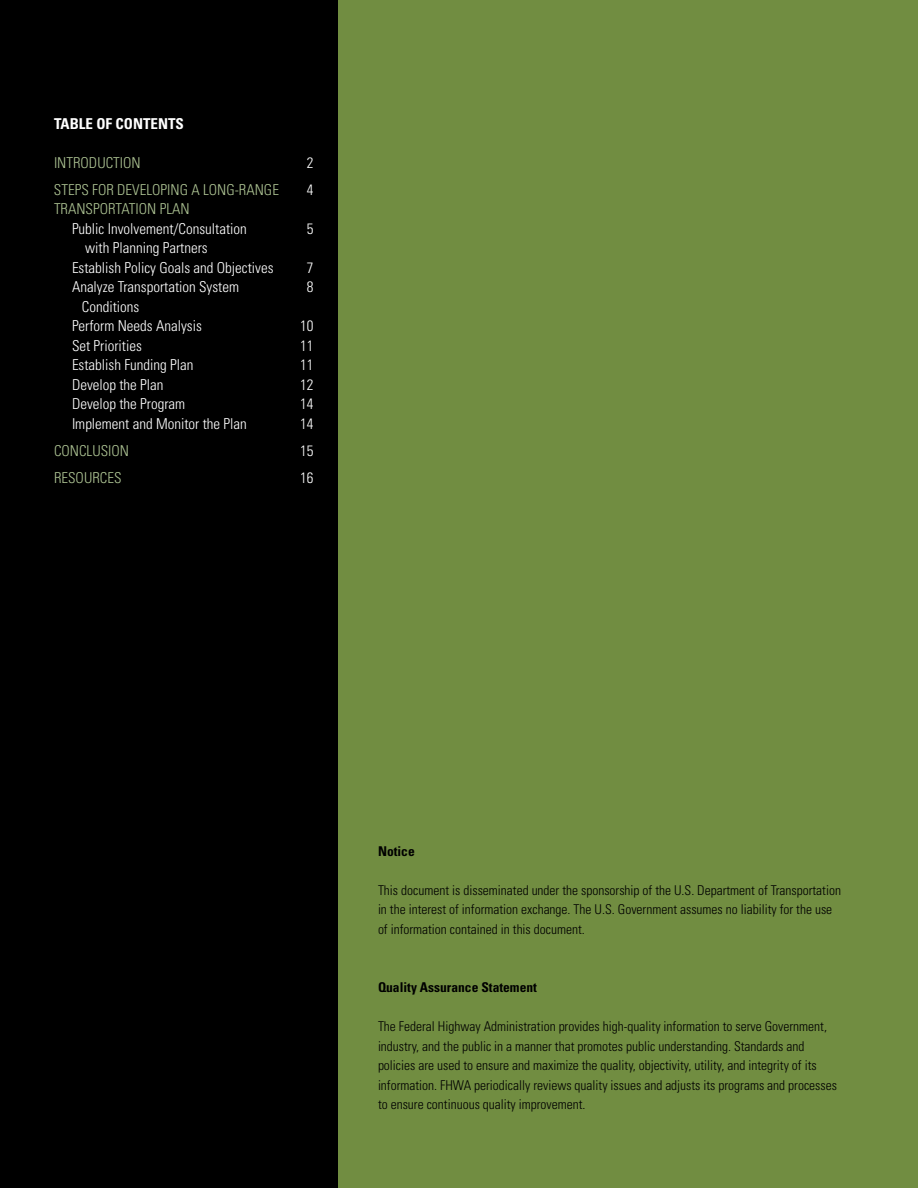
<style>
.page{position:relative;width:918px;height:1188px;background:#718d41}
.page>*{position:absolute;margin:0;border:0;box-sizing:border-box;transform-origin:0 0}
.t1{font:300 condensed 15px/19.5px "Univers";color:#fff}
.t2{font:300 condensed 15px "Univers";color:#adc393}
.t3{font:700 condensed 15px "Univers";color:#fff}
.t4{font:300 condensed 13.5px/19.5px "Univers";color:#000}
.t5{font:700 condensed 13.5px "Univers";color:#000}
</style>
<div class="page">
<div style="left:0;top:0;width:338px;height:1188px;background:#000"></div>
<p class="t3" style="left:54px;top:114px;width:131px">TABLE OF CONTENTS</p>
<p class="t2" style="left:54px;top:154px;width:73px">INTRO DUCTION</p>
<p class="t1" style="left:307px;top:153px;width:8px">2</p>
<p class="t2" style="left:54px;top:181px;width:107px">STEPS FOR DEVELOPING</p>
<p class="t2" style="left:191px;top:181px;width:57px">A LONG-RANGE</p>
<p class="t1" style="left:307px;top:180px;width:8px">4</p>
<p class="t2" style="left:54px;top:200px;width:16px">TRANSPOR</p>
<p class="t2" style="left:116px;top:200px;width:66px">TATION PLAN</p>
<p class="t1" style="left:54px;top:219px;width:194px">Public I nvolvement/Consultation</p>
<p class="t1" style="left:307px;top:219px;width:8px">5</p>
<p class="t1" style="left:54px;top:238px;width:221px;text-indent:31px">with Planning Partners<br>Establish Policy Goals and Objectives</p>
<p class="t1" style="left:307px;top:258px;width:8px">7</p>
<p class="t1" style="left:54px;top:277px;width:187px">Analyze Transportation System</p>
<p class="t1" style="left:307px;top:277px;width:8px">8</p>
<p class="t1" style="left:54px;top:297px;width:149px;text-indent:28px">Conditions<br>Perform Needs Analysis</p>
<p class="t1" style="left:300px;top:316px;width:15px">10</p>
<p class="t1" style="left:54px;top:336px;width:89px">Set Priorities</p>
<p class="t1" style="left:300px;top:336px;width:15px">11</p>
<p class="t1" style="left:54px;top:355px;width:141px">Establish Funding Plan</p>
<p class="t1" style="left:300px;top:355px;width:15px">11</p>
<p class="t1" style="left:72px;top:375px;width:93px">Develop the Plan</p>
<p class="t1" style="left:300px;top:375px;width:15px">12</p>
<p class="t1" style="left:72px;top:394px;width:115px">Develop the Program</p>
<p class="t1" style="left:300px;top:394px;width:15px">14</p>
<p class="t1" style="left:54px;top:414px;width:194px">Implement and Monitor the Plan</p>
<p class="t1" style="left:300px;top:414px;width:15px">14</p>
<p class="t2" style="left:54px;top:442px;width:9px">CONC</p>
<p class="t2" style="left:87px;top:442px;width:22px">LUSION</p>
<p class="t1" style="left:300px;top:441px;width:15px">15</p>
<p class="t2" style="left:54px;top:469px;width:9px">RESO</p>
<p class="t2" style="left:84px;top:469px;width:17px">URCES</p>
<p class="t1" style="left:300px;top:468px;width:15px">16</p>
<p class="t5" style="left:378px;top:843px;width:38px">Notice</p>
<p class="t4" style="left:378px;top:880px;width:465px">This document is disseminated under the sponsorship of the U.S. Department of Transportation in the interest of information exchange. The U.S. Government assumes no liability for the use of information contained in this document.</p>
<p class="t5" style="left:378px;top:979px;width:160px">Quality Assurance Statement</p>
<p class="t4" style="left:378px;top:1017px;width:461px">The Federal Highway Administration provides high-quality information to serve Government, industry, and the public in a manner that promotes public understanding. Standards and policies are used to ensure and maximize the quality, objectivity, utility, and integrity of its information. FHWA periodically reviews quality issues and adjusts its programs and processes to ensure continuous quality improvement.</p>
</div>
